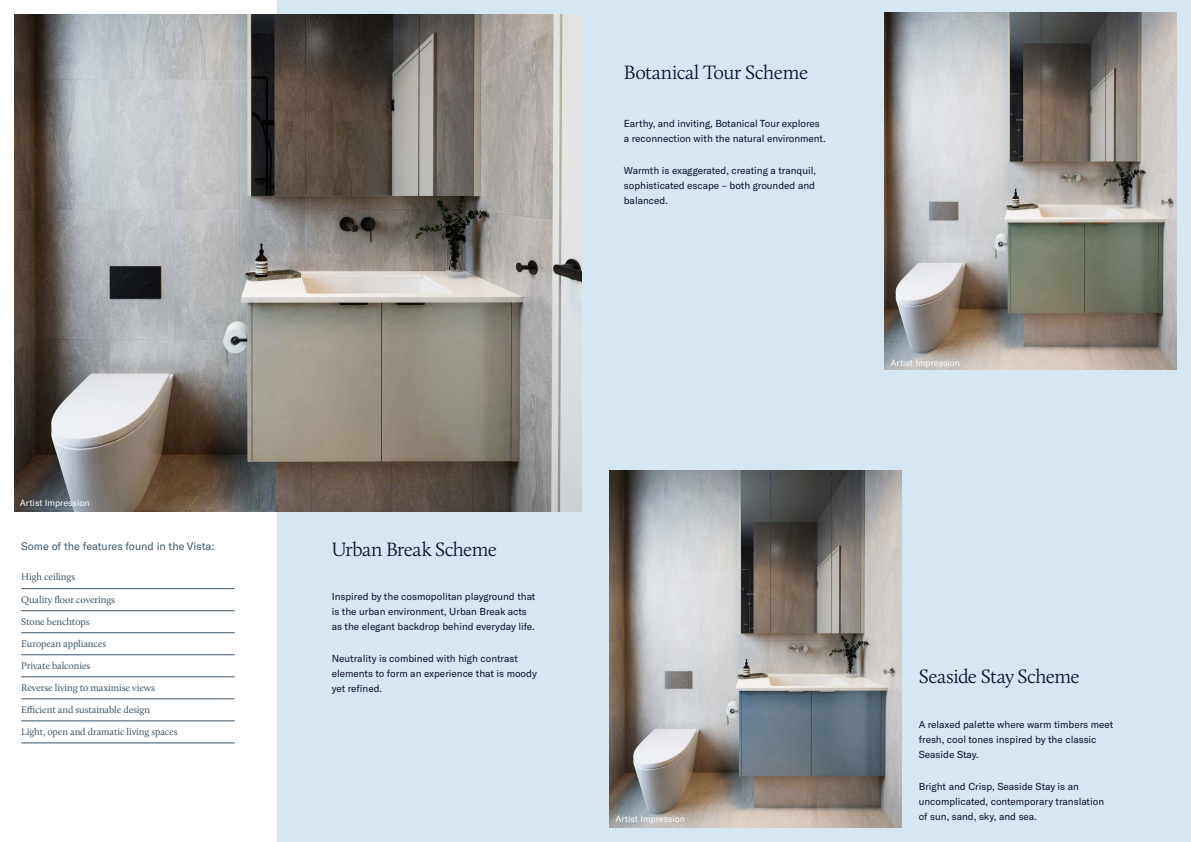
<style>
.page{position:relative;width:1191px;height:842px;background:#fff}
.page>*{position:absolute;margin:0;border:0;box-sizing:border-box;transform-origin:0 0}
.t1{font:300 20px "Calluna";letter-spacing:-.025em;color:#0d0e22}
.t2{font:10.9px "GT America";color:#3d5567}
.t3{font:10px/15px "GT America";color:#0d0e22}
.t4{font:10px "Calluna";letter-spacing:-.01em;color:#3d5567}
.t5{font:9px "GT America";color:#fff}
</style>
<div class="page">
<div style="left:278px;top:0;width:913px;height:842px;background:#d6e7f2"></div>
<img style="left:609px;top:471px;width:292px;height:357px">
<img style="left:884px;top:13px;width:292px;height:357px">
<img style="left:14px;top:14px;width:567px;height:497px">
<hr style="left:21px;top:588px;width:213px;height:1px;background:#3d5567">
<hr style="left:21px;top:610px;width:213px;height:1px;background:#3d5567">
<hr style="left:21px;top:632px;width:213px;height:1px;background:#3d5567">
<hr style="left:21px;top:655px;width:213px;height:1px;background:#3d5567">
<hr style="left:21px;top:677px;width:213px;height:1px;background:#3d5567">
<hr style="left:21px;top:699px;width:213px;height:1px;background:#3d5567">
<hr style="left:21px;top:721px;width:213px;height:1px;background:#3d5567">
<hr style="left:21px;top:743px;width:213px;height:1px;background:#3d5567">
<p class="t5" style="left:20px;top:497px;width:71px">Artist Impression</p>
<p class="t2" style="left:21px;top:539px;width:194px">Some of the features found in the Vista:</p>
<p class="t4" style="left:21px;top:571px;width:55px">High ceilings</p>
<p class="t4" style="left:21px;top:593px;width:95px">Quality floor coverings</p>
<p class="t4" style="left:21px;top:615px;width:70px">Stone benchtops</p>
<p class="t4" style="left:21px;top:637px;width:86px">European appliances</p>
<p class="t4" style="left:21px;top:659px;width:71px">Private balconies</p>
<p class="t4" style="left:21px;top:681px;width:135px">Reverse living to maximise views</p>
<p class="t4" style="left:21px;top:703px;width:130px">Efficient and sustainable design</p>
<p class="t4" style="left:21px;top:725px;width:158px">Light, open and dramatic living spaces</p>
<h1 class="t1" style="left:332px;top:537px;width:167px">Urban Break Scheme</h1>
<p class="t3" style="left:332px;top:589px;width:205px">Inspired by the cosmopolitan playground that is the urban environment, Urban Break acts as the elegant backdrop behind everyday life.</p>
<p class="t3" style="left:332px;top:651px;width:207px">Neutrality is combined with high contrast elements to form an experience that is moody yet refined.</p>
<h1 class="t1" style="left:624px;top:60px;width:186px">Botanical Tour Scheme</h1>
<p class="t3" style="left:624px;top:116px;width:203px">Earthy, and inviting, Botanical Tour explores a reconnection with the natural environment.</p>
<p class="t3" style="left:624px;top:163px;width:194px;text-align:justify">Warmth is exaggerated, creating a tranquil, sophisticated escape – both grounded and balanced.</p>
<p class="t5" style="left:890px;top:357px;width:71px">Artist Impression</p>
<p class="t5" style="left:615px;top:814px;width:71px">Artist Impression</p>
<h1 class="t1" style="left:918px;top:664px;width:162px">Seaside Stay Scheme</h1>
<p class="t3" style="left:918px;top:717px;width:196px">A relaxed palette where warm timbers meet fresh, cool tones inspired by the classic<br>Seaside Stay.</p>
<p class="t3" style="left:918px;top:779px;width:187px">Bright and Crisp, Seaside Stay is an uncomplicated, contemporary translation of sun, sand, sky, and sea.</p>
</div>
